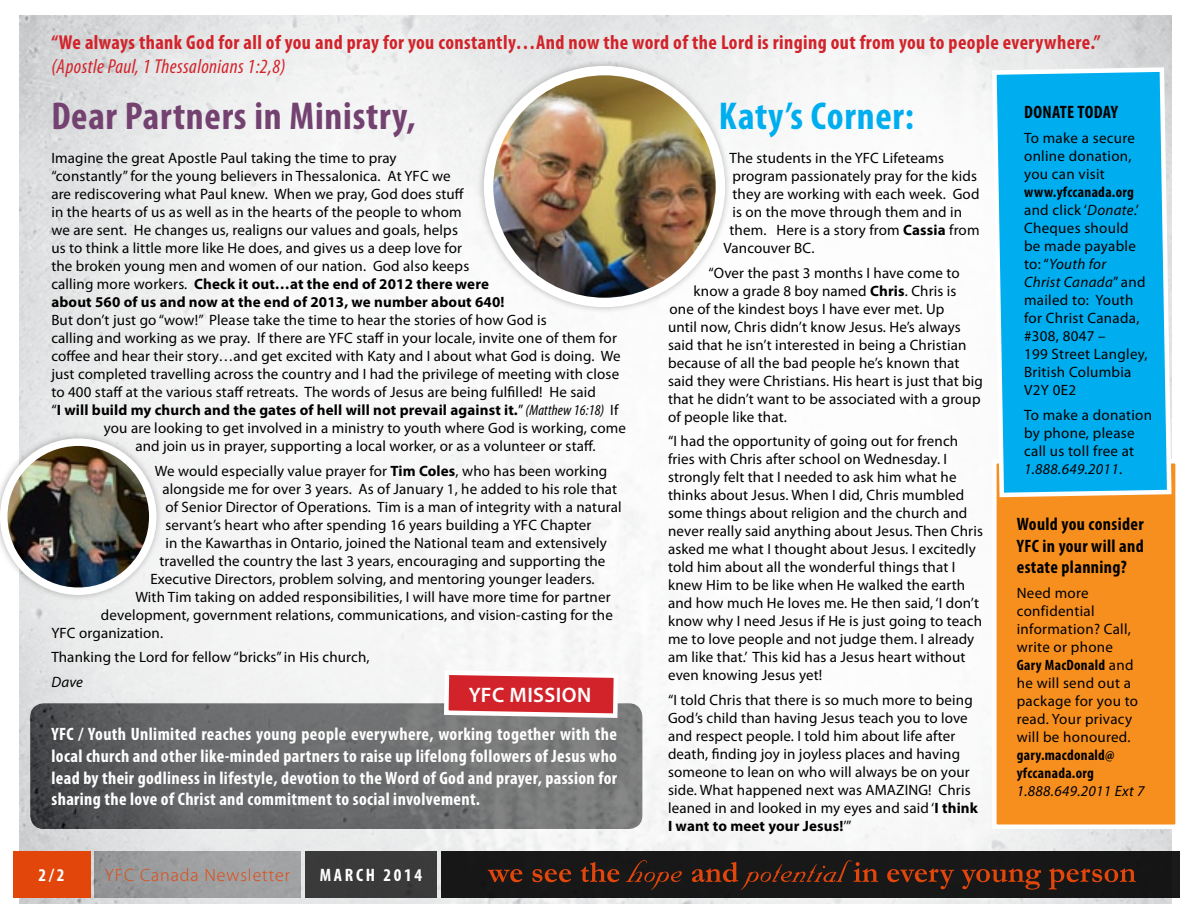
<style>
.page{position:relative;width:1188px;height:918px;background:#fff}
.page>*{position:absolute;margin:0;border:0;box-sizing:border-box;transform-origin:0 0}
.t1{font:700 condensed 39px "Myriad Pro";letter-spacing:.02em;color:#744270}
.t2{font:700 condensed 39px "Myriad Pro";letter-spacing:.02em;color:#00aeef}
.t3{font:600 21px "Myriad Pro";letter-spacing:.02em;color:#fff}
.t4{font:700 condensed 20.25px "Myriad Pro";letter-spacing:.02em;color:#d2232a}
.t5{font:italic condensed 20.25px "Myriad Pro";letter-spacing:.02em;color:#d2232a}
.t6{font:700 condensed 18px/21.6px "Myriad Pro";letter-spacing:.02em;color:#fff;text-align:justify}
.t7{font:700 condensed 18px/21.6px "Myriad Pro";letter-spacing:.02em;color:#000;text-align:justify}
.t8{font:300 18px "Myriad Pro";letter-spacing:.05em;color:#e2460b}
.t9{font:700 condensed 18px "Myriad Pro";letter-spacing:.15em;color:#fff}
.t10{font:15px/18px "Myriad Pro";letter-spacing:.01em;color:#000}
.t11{font:700 15px "Myriad Pro";letter-spacing:.01em;color:#000}
.t12{font:700 condensed 15px/18px "Myriad Pro";letter-spacing:.02em;color:#000}
.t13{font:italic 15px "Myriad Pro";letter-spacing:.02em;color:#000}
.s1{font-weight:700}
.s2{font-weight:400}
.s3{font-weight:400;font-style:italic;font-stretch:condensed}
.s4{font-weight:700;font-stretch:condensed}
.s5{font-style:italic}
</style>
<div class="page">
<img style="left:20px;top:15px;width:1152px;height:889px">
<div style="left:477px;top:59px;width:255px;height:255px;background:#000;opacity:.28"></div>
<img style="left:489px;top:72px;width:231px;height:230px">
<div style="left:484px;top:66px;width:241px;height:241px;border:9px solid #fff;border-radius:50%"></div>
<div style="left:992px;top:459px;width:188px;height:370px;background:#f78f1e;border:4px solid #fff"></div>
<svg style="left:990px;top:65px;width:184px;height:435px;background:#24b7ed"></svg>
<svg style="left:30px;top:703px;width:612px;height:126px;background:#6a6b6c"></svg>
<svg style="left:442px;top:668px;width:178px;height:52px"></svg>
<div style="left:0;top:431px;width:162px;height:170px;background:#000;opacity:.28"></div>
<img style="left:4px;top:442px;width:149px;height:149px;border-radius:75px">
<div style="left:0;top:438px;width:157px;height:157px;border:8px solid #fff;border-radius:50%"></div>
<div style="left:441px;top:852px;width:739px;height:46px;background:#171718"></div>
<div style="left:94px;top:852px;width:207px;height:46px;background:linear-gradient(to right,#939596,#a5a6a7)"></div>
<div style="left:13px;top:852px;width:77px;height:46px;background:#e2460b"></div>
<div style="left:305px;top:852px;width:132px;height:46px;background:#3a3a3a"></div>
<svg style="left:488px;top:860px;width:648px;height:30px"></svg>
<h3 class="t4" style="left:51px;top:30px;width:1051px">“We always thank God for all of you and pray for you constantly…And now the word of the Lord is ringing out from you to people everywhere.”</h3>
<h3 class="t5" style="left:51px;top:54px;width:236px">(Apostle Paul, 1 Thessalonians 1:2,8)</h3>
<h1 class="t1" style="left:51px;top:92px;width:366px">Dear Partners in Ministry,</h1>
<h1 class="t2" style="left:719px;top:92px;width:196px">Katy’s Corner:</h1>
<p class="t10" style="left:51px;top:149px;width:455px">Imagine the great Apostle Paul taking the time to pray<br>“constantly” for the young believers in Thessalonica. At YFC we<br>are rediscovering what Paul knew. When we pray, God does stuff<br>in the hearts of us as well as in the hearts of the people to whom<br>we are sent. He changes us, realigns our values and goals, helps<br>us to think a little more like He does, and gives us a deep love for<br>the broken young men and women of our nation. God also keeps calling more workers. <span class="s1">Check it out…at the end of 2012 there were about 560 of us and now at the end of 2013, we number about 640!</span></p>
<p class="t10" style="left:51px;top:311px;width:497px">But don’t just go “wow!” Please take the time to hear the stories of how God is</p>
<p class="t10" style="left:51px;top:329px;width:567px">calling and working as we pray. If there are YFC staff in your locale, invite one of them for</p>
<p class="t10" style="left:51px;top:347px;width:571px">coffee and hear their story…and get excited with Katy and I about what God is doing. We</p>
<p class="t10" style="left:51px;top:365px;width:569px">just completed travelling across the country and I had the privilege of meeting with close</p>
<p class="t10" style="left:51px;top:383px;width:546px">to 400 staff at the various staff retreats. The words of Jesus are being fulfilled! He said</p>
<p class="t11" style="left:51px;top:400px;width:569px"><span class="s2">“</span>I will build my church and the gates of hell will not prevail against it.<span class="s2">”</span> <span class="s3">(Matthew 16:18)</span> <span class="s2">If</span></p>
<p class="t10" style="left:104px;top:419px;width:524px">you are looking to get involved in a ministry to youth where God is working, come</p>
<p class="t10" style="left:135px;top:437px;width:462px">and join us in prayer, supporting a local worker, or as a volunteer or staff.</p>
<p class="t10" style="left:155px;top:461px;width:454px">We would especially value prayer for <span class="s1">Tim Coles</span>, who has been working</p>
<p class="t10" style="left:162px;top:479px;width:456px">alongside me for over 3 years. As of January 1, he added to his role that</p>
<p class="t10" style="left:165px;top:497px;width:458px">of Senior Director of Operations. Tim is a man of integrity with a natural</p>
<p class="t10" style="left:165px;top:515px;width:428px">servant’s heart who after spending 16 years building a YFC Chapter</p>
<p class="t10" style="left:165px;top:533px;width:443px">in the Kawarthas in Ontario, joined the National team and extensively</p>
<p class="t10" style="left:159px;top:551px;width:448px">travelled the country the last 3 years, encouraging and supporting the</p>
<p class="t10" style="left:150px;top:569px;width:446px">Executive Directors, problem solving, and mentoring younger leaders.</p>
<p class="t10" style="left:135px;top:587px;width:477px">With Tim taking on added responsibilities, I will have more time for partner</p>
<p class="t10" style="left:101px;top:605px;width:513px">development, government relations, communications, and vision-casting for the</p>
<p class="t10" style="left:51px;top:623px;width:113px">YFC organization.</p>
<p class="t10" style="left:51px;top:648px;width:320px">Thanking the Lord for fellow “bricks” in His church,</p>
<p class="t13" style="left:51px;top:673px;width:33px">Dave</p>
<h2 class="t3" style="left:469px;top:682px;width:124px">YFC MISSION</h2>
<p class="t6" style="left:52px;top:723px;width:567px">YFC / Youth Unlimited reaches young people everywhere, working together with the local church and other like-minded partners to raise up lifelong followers of Jesus who lead by their godliness in lifestyle, devotion to the Word of God and prayer, passion for sharing the love of Christ and commitment to social involvement.</p>
<p class="t6" style="left:39px;top:863px;width:27px">2/2</p>
<p class="t8" style="left:105px;top:864px;width:187px">YFC Canada Newsletter</p>
<p class="t9" style="left:320px;top:863px;width:104px">MARCH 2014</p>
<p class="t10" style="left:730px;top:149px;width:216px">The students in the YFC Lifeteams</p>
<p class="t10" style="left:733px;top:167px;width:246px">program passionately pray for the kids</p>
<p class="t10" style="left:733px;top:185px;width:248px">they are working with each week. God</p>
<p class="t10" style="left:733px;top:203px;width:231px">is on the move through them and in</p>
<p class="t10" style="left:730px;top:221px;width:252px">them. Here is a story from <span class="s1">Cassia</span> from</p>
<p class="t10" style="left:724px;top:239px;width:92px">Vancouver BC.</p>
<p class="t10" style="left:709px;top:263px;width:253px">“Over the past 3 months I have come to</p>
<p class="t10" style="left:694px;top:281px;width:265px">know a grade 8 boy named <span class="s1">Chris</span>. Chris is</p>
<p class="t10" style="left:670px;top:299px;width:276px">one of the kindest boys I have ever met. Up</p>
<p class="t10" style="left:668px;top:317px;width:294px">until now, Chris didn’t know Jesus. He’s always</p>
<p class="t10" style="left:668px;top:335px;width:300px">said that he isn’t interested in being a Christian</p>
<p class="t10" style="left:668px;top:353px;width:293px">because of all the bad people he’s known that</p>
<p class="t10" style="left:668px;top:371px;width:316px">said they were Christians. His heart is just that big</p>
<p class="t10" style="left:668px;top:389px;width:314px">that he didn’t want to be associated with a group</p>
<p class="t10" style="left:668px;top:407px;width:120px">of people like that.</p>
<p class="t10" style="left:668px;top:432px;width:316px">“I had the opportunity of going out for french fries with Chris after school on Wednesday. I strongly felt that I needed to ask him what he thinks about Jesus. When I did, Chris mumbled some things about religion and the church and never really said anything about Jesus. Then Chris asked me what I thought about Jesus. I excitedly told him about all the wonderful things that I knew Him to be like when He walked the earth and how much He loves me. He then said, ‘I don’t know why I need Jesus if He is just going to teach me to love people and not judge them. I already am like that.’ This kid has a Jesus heart without even knowing Jesus yet!</p>
<p class="t10" style="left:668px;top:691px;width:312px">“I told Chris that there is so much more to being God’s child than having Jesus teach you to love and respect people. I told him about life after death, finding joy in joyless places and having someone to lean on who will always be on your side. What happened next was AMAZING! Chris leaned in and looked in my eyes and said ‘<span class="s1">I think I want to meet your Jesus!</span>’”</p>
<p class="t7" style="left:1024px;top:101px;width:95px">DONATE TODAY</p>
<p class="t10" style="left:1024px;top:129px;width:112px">To make a secure online donation, you can visit</p>
<p class="t10" style="left:1024px;top:183px;width:125px"><span class="s4">www.yfccanada.org </span>and click ‘<span class="s5">Donate</span>.’<br>Cheques should be made payable to: “<span class="s5">Youth for<br>Christ Canada</span>” and mailed to: Youth for Christ Canada, #308, 8047 –<br>199 Street Langley,<br>British Columbia<br>V2Y 0E2</p>
<p class="t10" style="left:1024px;top:405px;width:130px">To make a donation by phone, please call us toll free at<br><span class="s5">1.888.649.2011</span>.</p>
<p class="t7" style="left:1017px;top:513px;width:129px">Would you consider YFC in your will and estate planning?</p>
<p class="t10" style="left:1017px;top:584px;width:123px">Need more confidential information? Call, write or phone<br><span class="s4">Gary MacDonald</span> and he will send out a package for you to read. Your privacy will be honoured.</p>
<p class="t12" style="left:1017px;top:746px;width:99px">gary.macdonald@ yfccanada.org</p>
<p class="t13" style="left:1017px;top:782px;width:129px">1.888.649.2011 Ext 7</p>
</div>
